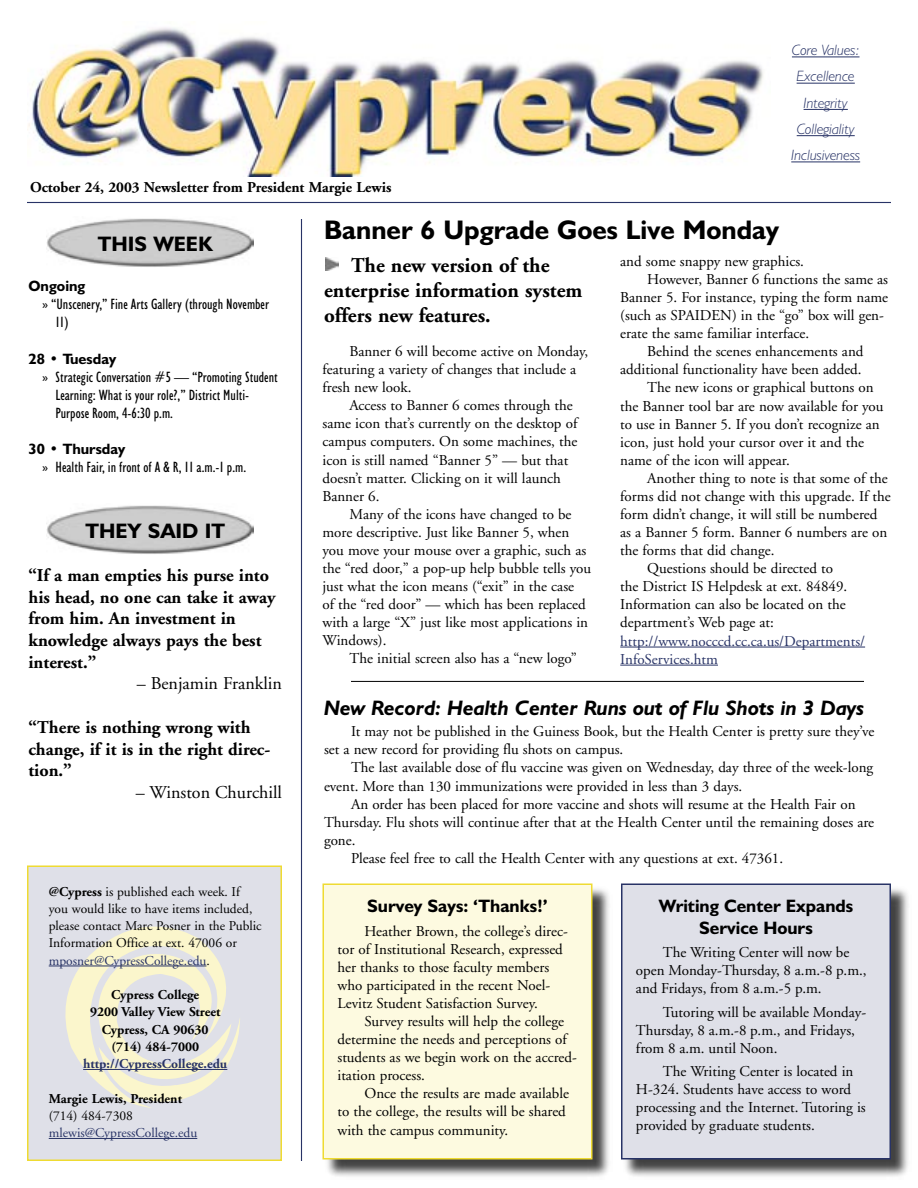
<style>
.page{position:relative;width:918px;height:1188px;background:#fff}
.page>*{position:absolute;margin:0;border:0;box-sizing:border-box;transform-origin:0 0}
.t1{font:700 27px "Humanist 521 BT";color:#000}
.Deck_headline{font:700 21px/25.3px "Adobe Garamond";color:#000}
.t2{font:italic 700 21px "Humanist 521 BT";color:#000}
.t3{font:700 21px "Humanist 521 BT";color:#000}
.t4{font:700 18px/21.8px "Adobe Garamond";color:#000}
.t5{font:700 18px/21.6px "Humanist 521 BT";color:#000;text-align:center}
.t6{font:18px "Adobe Garamond";color:#000}
.Body_copy{font:15px/18px "Adobe Garamond";color:#000}
.Calendar{font:condensed 15px/18px "Humanist 521 BT";color:#000}
.t7{font:italic 300 15px "Humanist 521 BT";color:#283366}
.t8{font:700 15px "Adobe Garamond";color:#000}
.Calendar__date_only{font:700 15px "Humanist 521 BT";color:#000}
.t9{font:13.5px/17.2px "Adobe Garamond";color:#000}
.t10{font:700 13.5px "Adobe Garamond";color:#000}
.t11{font:700 13.5px "Adobe Garamond";color:#283366}
.t12{font:13.5px "Adobe Garamond";color:#283366}
.s1{font-weight:700}
.s2{color:#283366}
</style>
<div class="page">
<div style="left:28px;top:866px;width:253px;height:294px;background:#dfe0e8"></div>
<div style="left:27px;top:865px;width:255px;height:296px;border:2px solid #efdb32"></div>
<hr style="left:27px;top:202px;width:864px;height:1px;background:#283366">
<hr style="left:301px;top:219px;width:1px;height:942px;background:#283366">
<svg style="left:56px;top:926px;width:184px;height:182px"></svg>
<img style="left:27px;top:27px;width:736px;height:150px">
<hr style="left:49px;top:966px;width:157px;height:1px;background:#283366">
<hr style="left:83px;top:1069px;width:144px;height:1px;background:#283366">
<hr style="left:49px;top:1138px;width:148px;height:1px;background:#283366">
<img style="left:46px;top:218px;width:208px;height:49px">
<hr style="left:792px;top:57px;width:68px;height:1px;background:#283366">
<hr style="left:797px;top:83px;width:58px;height:1px;background:#283366">
<hr style="left:804px;top:109px;width:44px;height:1px;background:#283366">
<hr style="left:797px;top:135px;width:58px;height:1px;background:#283366">
<hr style="left:791px;top:162px;width:69px;height:1px;background:#283366">
<hr style="left:620px;top:647px;width:245px;height:1px;background:#283366">
<hr style="left:620px;top:665px;width:98px;height:1px;background:#283366">
<svg style="left:326px;top:257px;width:13px;height:13px"></svg>
<hr style="left:351px;top:681px;width:513px;height:1px;background:#000">
<img style="left:46px;top:505px;width:208px;height:49px">
<div style="left:622px;top:884px;width:289px;height:296px;background:#000;opacity:.75"></div>
<div style="left:622px;top:884px;width:268px;height:275px;background:#dfe0e8"></div>
<div style="left:621px;top:883px;width:270px;height:276px;border:2px solid #283366"></div>
<div style="left:323px;top:884px;width:290px;height:296px;background:#000;opacity:.75"></div>
<div style="left:323px;top:884px;width:269px;height:275px;background:#fdfae0"></div>
<div style="left:322px;top:883px;width:270px;height:276px;border:2px solid #efdb32"></div>
<p class="t8" style="left:30px;top:180px;width:363px">October 24, 2003 Newsletter from President Margie Lewis</p>
<p class="t1" style="left:324px;top:213px;width:457px">Banner 6 Upgrade Goes Live Monday</p>
<p class="t3" style="left:98px;top:231px;width:116px">THIS WEEK</p>
<p class="t7" style="left:792px;top:41px;width:69px">Core Values:</p>
<p class="t7" style="left:797px;top:67px;width:60px">Excellence</p>
<p class="t7" style="left:804px;top:94px;width:46px">Integrity</p>
<p class="t7" style="left:797px;top:120px;width:60px">Collegiality</p>
<p class="t7" style="left:791px;top:146px;width:70px">Inclusiveness</p>
<p class="Calendar__date_only" style="left:28px;top:277px;width:58px">Ongoing</p>
<p class="Calendar" style="left:56px;top:295px;width:215px;text-indent:-14px">» “Unscenery,” Fine Arts Gallery (through November<br>11)</p>
<p class="Calendar__date_only" style="left:28px;top:349px;width:89px">28 • Tuesday</p>
<p class="Calendar" style="left:56px;top:367px;width:224px;text-indent:-14px">» Strategic Conversation #5 — “Promoting Student<br>Learning: What is your role?,” District Multi-<br>Purpose Room, 4-6:30 p.m.</p>
<p class="Calendar__date_only" style="left:28px;top:439px;width:98px">30 • Thursday</p>
<p class="Calendar" style="left:42px;top:458px;width:206px">» Health Fair, in front of A &amp; R, 11 a.m.-1 p.m.</p>
<p class="t3" style="left:85px;top:518px;width:141px">THEY SAID IT</p>
<p class="t4" style="left:28px;top:565px;width:249px">“If a man empties his purse into his head, no one can take it away from him. An investment in knowledge always pays the best interest.”</p>
<p class="t6" style="left:137px;top:674px;width:147px">– Benjamin Franklin</p>
<p class="t4" style="left:28px;top:717px;width:243px">“There is nothing wrong with change, if it is in the right direc&shy;tion.”</p>
<p class="t6" style="left:136px;top:783px;width:148px">– Winston Churchill</p>
<p class="t9" style="left:49px;top:883px;width:214px"><span class="s1">@Cypress</span> is published each week. If you would like to have items included, please contact Marc Posner in the Public Information Office at ext. 47006 or <span class="s2">mposner@CypressCollege.edu</span>.</p>
<p class="t10" style="left:111px;top:987px;width:90px">Cypress College</p>
<p class="t10" style="left:90px;top:1005px;width:132px">9200 Valley View Street</p>
<p class="t10" style="left:102px;top:1022px;width:108px">Cypress, CA 90630</p>
<p class="t10" style="left:111px;top:1039px;width:89px">(714) 484-7000</p>
<p class="t11" style="left:83px;top:1056px;width:146px">http://CypressCollege.edu</p>
<p class="t10" style="left:49px;top:1091px;width:135px">Margie Lewis, President</p>
<p class="t9" style="left:49px;top:1107px;width:86px">(714) 484-7308</p>
<p class="t12" style="left:49px;top:1126px;width:150px">mlewis@CypressCollege.edu</p>
<p class="Deck_headline" style="left:324px;top:253px;width:260px;text-indent:27px">The new version of the enterprise information system offers new features.</p>
<p class="Body_copy" style="left:322px;top:343px;width:267px;text-indent:27px">Banner 6 will become active on Monday, featuring a variety of changes that include a fresh new look.</p>
<p class="Body_copy" style="left:322px;top:397px;width:256px;text-indent:27px">Access to Banner 6 comes through the same icon that’s currently on the desktop of campus computers. On some machines, the icon is still named “Banner 5” — but that doesn’t matter. Clicking on it will launch Banner 6.</p>
<p class="Body_copy" style="left:322px;top:505px;width:270px;text-indent:27px">Many of the icons have changed to be more descriptive. Just like Banner 5, when you move your mouse over a graphic, such as the “red door,” a pop-up help bubble tells you just what the icon means (“exit” in the case<br>of the “red door” — which has been replaced with a large “X” just like most applications in Windows).</p>
<p class="Body_copy" style="left:350px;top:650px;width:229px">The initial screen also has a “new logo”</p>
<p class="Body_copy" style="left:620px;top:253px;width:185px">and some snappy new graphics.</p>
<p class="Body_copy" style="left:620px;top:271px;width:269px;text-indent:27px">However, Banner 6 functions the same as Banner 5. For instance, typing the form name (such as SPAIDEN) in the “go” box will gen&shy;erate the same familiar interface.</p>
<p class="Body_copy" style="left:620px;top:343px;width:245px;text-align:right">Behind the scenes enhancements and additional functionality have been added.</p>
<p class="Body_copy" style="left:620px;top:379px;width:265px;text-indent:27px">The new icons or graphical buttons on the Banner tool bar are now available for you to use in Banner 5. If you don’t recognize an icon, just hold your cursor over it and the name of the icon will appear.</p>
<p class="Body_copy" style="left:620px;top:469px;width:272px;text-indent:27px">Another thing to note is that some of the forms did not change with this upgrade. If the form didn’t change, it will still be numbered as a Banner 5 form. Banner 6 numbers are on the forms that did change.</p>
<p class="Body_copy" style="left:620px;top:560px;width:246px;text-indent:27px">Questions should be directed to<br>the District IS Helpdesk at ext. 84849.<br>Information can also be located on the department’s Web page at: <span class="s2">http://www.nocccd.cc.ca.us/Departments/ InfoServices.htm</span></p>
<p class="t2" style="left:324px;top:695px;width:542px">New Record: Health Center Runs out of Flu Shots in 3 Days</p>
<p class="Body_copy" style="left:324px;top:723px;width:552px;text-indent:27px">It may not be published in the Guiness Book, but the Health Center is pretty sure they’ve set a new record for providing flu shots on campus.</p>
<p class="Body_copy" style="left:324px;top:759px;width:551px;text-indent:27px">The last available dose of flu vaccine was given on Wednesday, day three of the week-long event. More than 130 immunizations were provided in less than 3 days.</p>
<p class="Body_copy" style="left:324px;top:795px;width:552px;text-indent:27px">An order has been placed for more vaccine and shots will resume at the Health Fair on<br>Thursday. Flu shots will continue after that at the Health Center until the remaining doses are gone.</p>
<p class="Body_copy" style="left:351px;top:849px;width:434px">Please feel free to call the Health Center with any questions at ext. 47361.</p>
<p class="t5" style="left:367px;top:895px;width:182px">Survey Says: ‘Thanks!’</p>
<p class="Body_copy" style="left:337px;top:922px;width:232px;text-indent:27px">Heather Brown, the college’s direc&shy;tor of Institutional Research, expressed her thanks to those faculty members who participated in the recent Noel-Levitz Student Satisfaction Survey.</p>
<p class="Body_copy" style="left:337px;top:1013px;width:241px;text-indent:27px">Survey results will help the college determine the needs and perceptions of students as we begin work on the accred&shy;itation process.</p>
<p class="Body_copy" style="left:337px;top:1085px;width:233px;text-indent:27px">Once the results are made available to the college, the results will be shared with the campus community.</p>
<p class="t5" style="left:659px;top:895px;width:196px">Writing Center Expands<br>Service Hours</p>
<p class="Body_copy" style="left:636px;top:944px;width:232px;text-indent:27px">The Writing Center will now be open Monday-Thursday, 8 a.m.-8 p.m., and Fridays, from 8 a.m.-5 p.m.</p>
<p class="Body_copy" style="left:636px;top:1003px;width:232px;text-indent:27px">Tutoring will be available Monday-<br>Thursday, 8 a.m.-8 p.m., and Fridays, from 8 a.m. until Noon.</p>
<p class="Body_copy" style="left:636px;top:1063px;width:231px;text-indent:27px">The Writing Center is located in H-324. Students have access to word processing and the Internet. Tutoring is provided by graduate students.</p>
</div>
